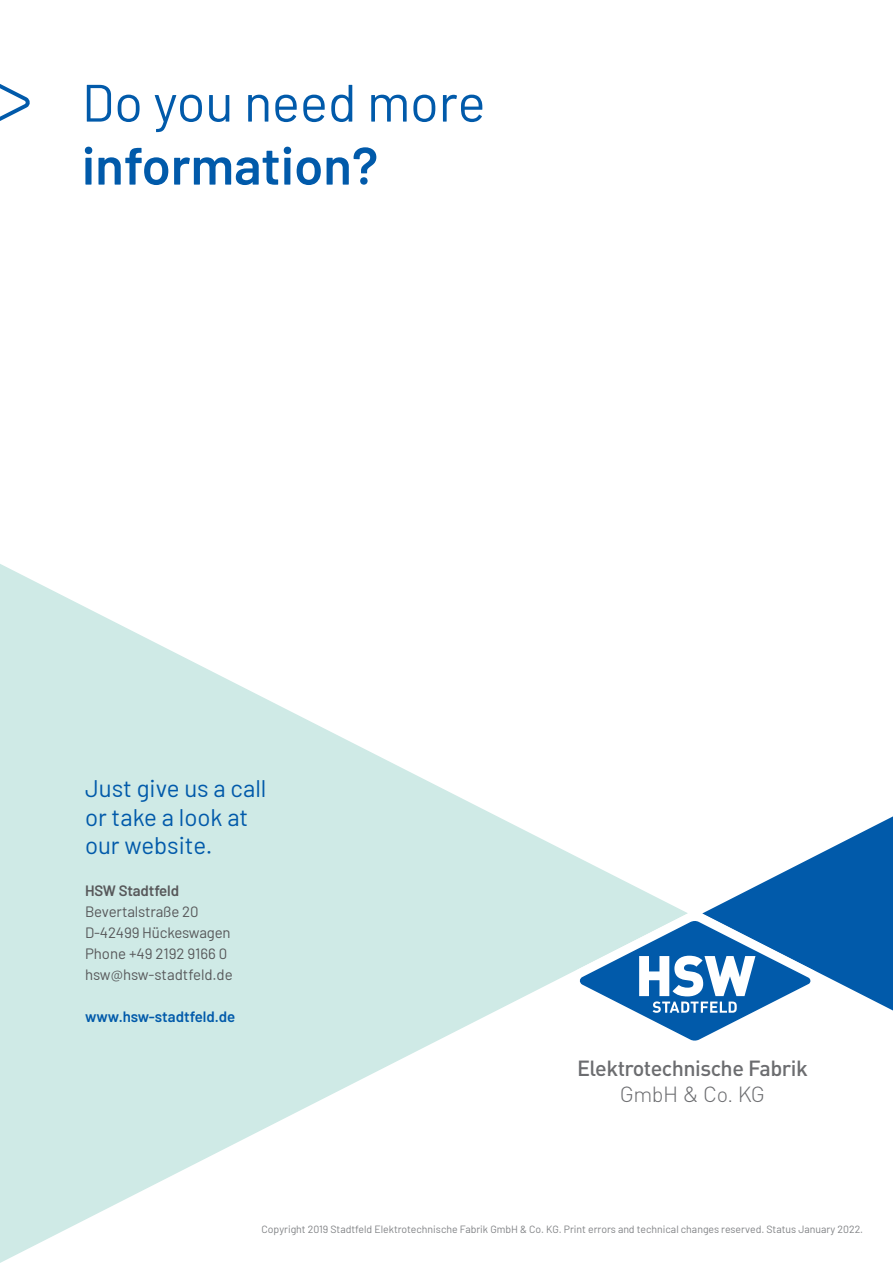
<style>
.page{position:relative;width:893px;height:1263px;background:#fff}
.page>*{position:absolute;margin:0;border:0;box-sizing:border-box;transform-origin:0 0}
.t1{font:52.5px "Barlow";color:#015aaa}
.t2{font:600 52.5px "Barlow";color:#015aaa}
.t3{font:24px/28.8px "Barlow";color:#015aaa}
.t4{font:500 21.6px "DINOT";letter-spacing:-.025em;color:#6c6d70}
.t5{font:300 21.6px "DINOT";letter-spacing:-.025em;color:#6c6d70}
.t6{font:15px/21px "Barlow";letter-spacing:-.01em;color:#57585a}
.t7{font:600 15px "Barlow";color:#015aaa}
.t8{font:600 15px "Barlow";letter-spacing:-.01em;color:#57585a}
.t9{font:10.5px "Barlow";color:#808285}
</style>
<div class="page">
<svg style="left:0;top:564px;width:571px;height:699px;fill:#cfeae6"></svg>
<svg style="left:571px;top:816px;width:322px;height:225px"></svg>
<svg style="left:0;top:84px;width:30px;height:37px"></svg>
<h1 class="t1" style="left:82px;top:65px;width:405px">Do you need more</h1>
<h1 class="t2" style="left:82px;top:127px;width:298px">information?</h1>
<h2 class="t3" style="left:85px;top:772px;width:183px">Just give us a call or take a look at our website.</h2>
<h3 class="t8" style="left:85px;top:880px;width:96px">HSW Stadtfeld</h3>
<h3 class="t6" style="left:85px;top:900px;width:149px">Bevertalstraße 20<br>D-42499 Hückeswagen<br>Phone +49 2192 9166 0 hsw@hsw-stadtfeld.de</h3>
<h3 class="t7" style="left:85px;top:1006px;width:152px">www.hsw-stadtfeld.de</h3>
<h3 class="t4" style="left:577px;top:1054px;width:232px">Elektrotechnische Fabrik</h3>
<h3 class="t5" style="left:620px;top:1080px;width:146px">GmbH &amp; Co. KG</h3>
<p class="t9" style="left:262px;top:1222px;width:603px">Copyright 2019 Stadtfeld Elektrotechnische Fabrik GmbH &amp; Co. KG. Print errors and technical changes reserved. Status January 2022.</p>
</div>
